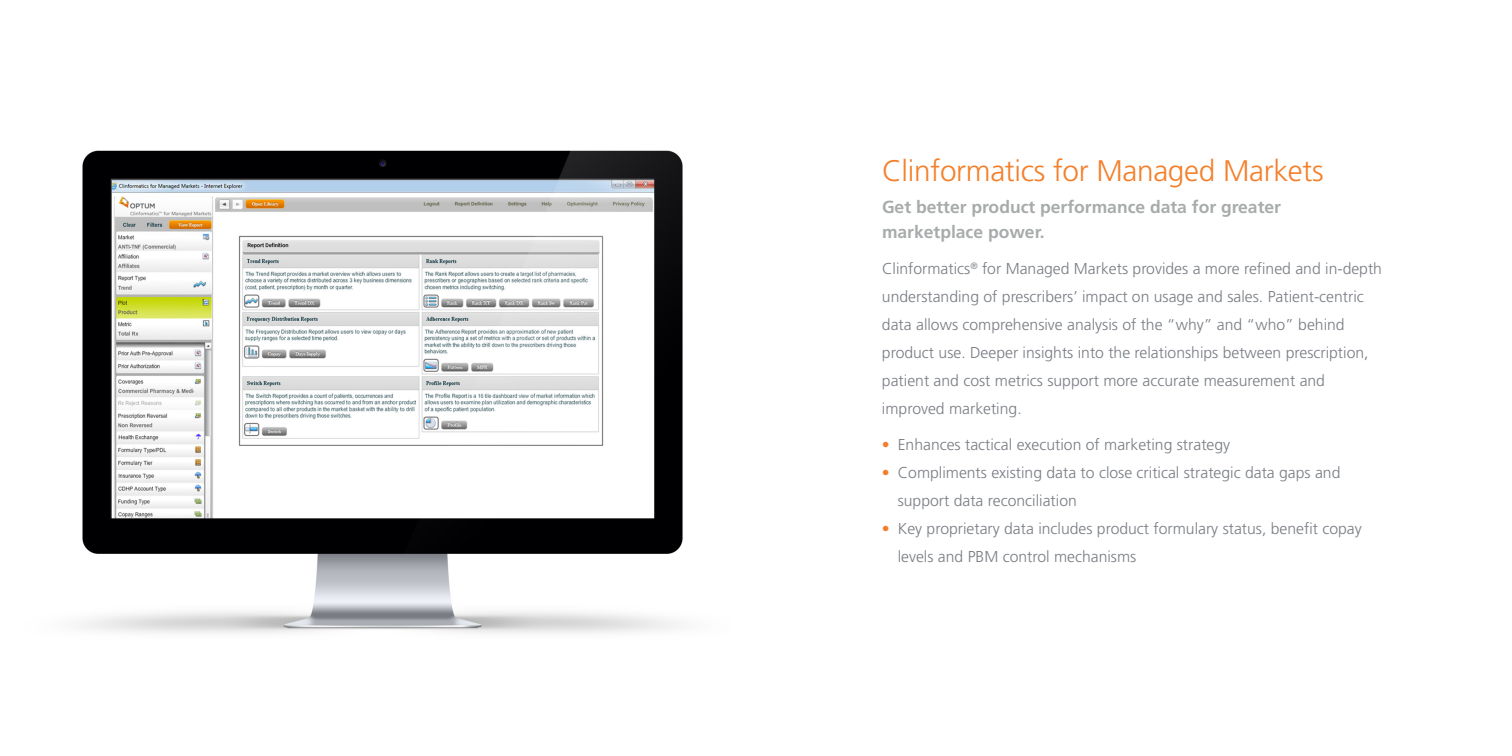
<style>
.page{position:relative;width:1512px;height:756px;background:#fff}
.page>*{position:absolute;margin:0;border:0;box-sizing:border-box;transform-origin:0 0}
.t1{font:300 29.75px "Frutiger LT Pro";letter-spacing:-.01em;color:#f47f2a}
.t2{font:700 17.5px/24.5px "Frutiger LT Pro";color:#a8abac}
.t3{font:300 15.75px/28px "Frutiger LT Pro";color:#787d83}
.s1{color:#f47f2a}
</style>
<div class="page">
<img style="left:80px;top:150px;width:603px;height:483px">
<p class="t1" style="left:882px;top:153px;width:443px">Clinformatics for Managed Markets</p>
<p class="t2" style="left:882px;top:195px;width:401px">Get better product performance data for greater marketplace power.</p>
<p class="t3" style="left:882px;top:254px;width:502px">Clinformatics<sup>®</sup> for Managed Markets provides a more refined and in-depth understanding of prescribers’ impact on usage and sales. Patient-centric data allows comprehensive analysis of the “why” and “who” behind product use. Deeper insights into the relationships between prescription, patient and cost metrics support more accurate measurement and improved marketing.</p>
<p class="t3" style="left:882px;top:430px;width:350px"><span class="s1">•</span> Enhances tactical execution of marketing strategy</p>
<p class="t3" style="left:898px;top:458px;width:444px;text-indent:-16px"><span class="s1">•</span> Compliments existing data to close critical strategic data gaps and support data reconciliation</p>
<p class="t3" style="left:898px;top:514px;width:466px;text-indent:-16px"><span class="s1">•</span> Key proprietary data includes product formulary status, benefit copay levels and PBM control mechanisms</p>
</div>
